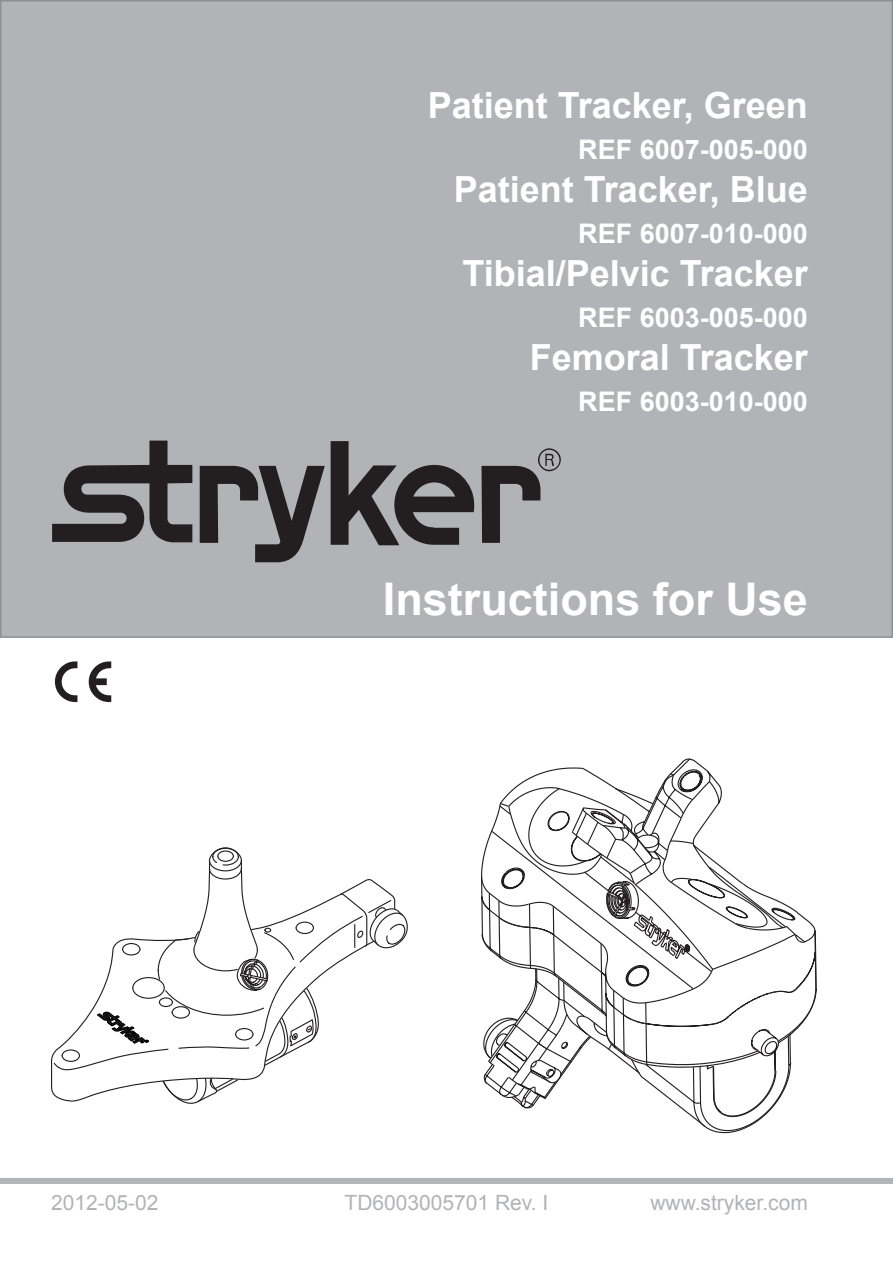
<style>
.page{position:relative;width:893px;height:1263px;background:#fff}
.page>*{position:absolute;margin:0;border:0;box-sizing:border-box;transform-origin:0 0}
.t1{font:72px "Cemdd";color:#231f20}
.t2{font:700 45px "Arial";color:#fff}
.t3{font:700 36px "Arial";color:#fff}
.t4{font:700 27px "Arial";color:#fff}
.t5{font:21px "Arial";color:#b2b3b7}
</style>
<div class="page">
<div style="left:1px;top:1px;width:891px;height:636px;background:#b2b3b7"></div>
<div style="left:0;top:1178px;width:893px;height:6px;background:#b2b3b7"></div>
<svg style="left:52px;top:441px;width:140px;height:101px"></svg>
<svg style="left:200px;top:466px;width:125px;height:96px"></svg>
<svg style="left:331px;top:441px;width:143px;height:104px"></svg>
<svg style="left:481px;top:448px;width:80px;height:95px"></svg>
<svg style="left:481px;top:815px;width:16px;height:277px"></svg>
<svg style="left:497px;top:798px;width:7px;height:299px"></svg>
<svg style="left:504px;top:758px;width:313px;height:376px"></svg>
<svg style="left:53px;top:1004px;width:42px;height:66px"></svg>
<svg style="left:95px;top:847px;width:313px;height:257px"></svg>
<p class="t3" style="left:428px;top:81px;width:382px">Patient Tracker, Green</p>
<p class="t4" style="left:578px;top:131px;width:231px">REF 6007-005-000</p>
<p class="t3" style="left:454px;top:165px;width:356px">Patient Tracker, Blue</p>
<p class="t4" style="left:578px;top:215px;width:231px">REF 6007-010-000</p>
<p class="t3" style="left:462px;top:249px;width:347px">Tibial/Pelvic Tracker</p>
<p class="t4" style="left:578px;top:299px;width:231px">REF 6003-005-000</p>
<p class="t3" style="left:530px;top:333px;width:280px">Femoral Tracker</p>
<p class="t4" style="left:578px;top:384px;width:231px">REF 6003-010-000</p>
<h1 class="t1" style="left:51px;top:635px;width:72px">c</h1>
<p class="t2" style="left:383px;top:569px;width:427px">Instructions for Use</p>
<p class="t5" style="left:51px;top:1189px;width:109px">2012-05-02</p>
<p class="t5" style="left:344px;top:1189px;width:205px">TD6003005701 Rev. I</p>
<p class="t5" style="left:650px;top:1189px;width:159px">www.stryker.com</p>
</div>
